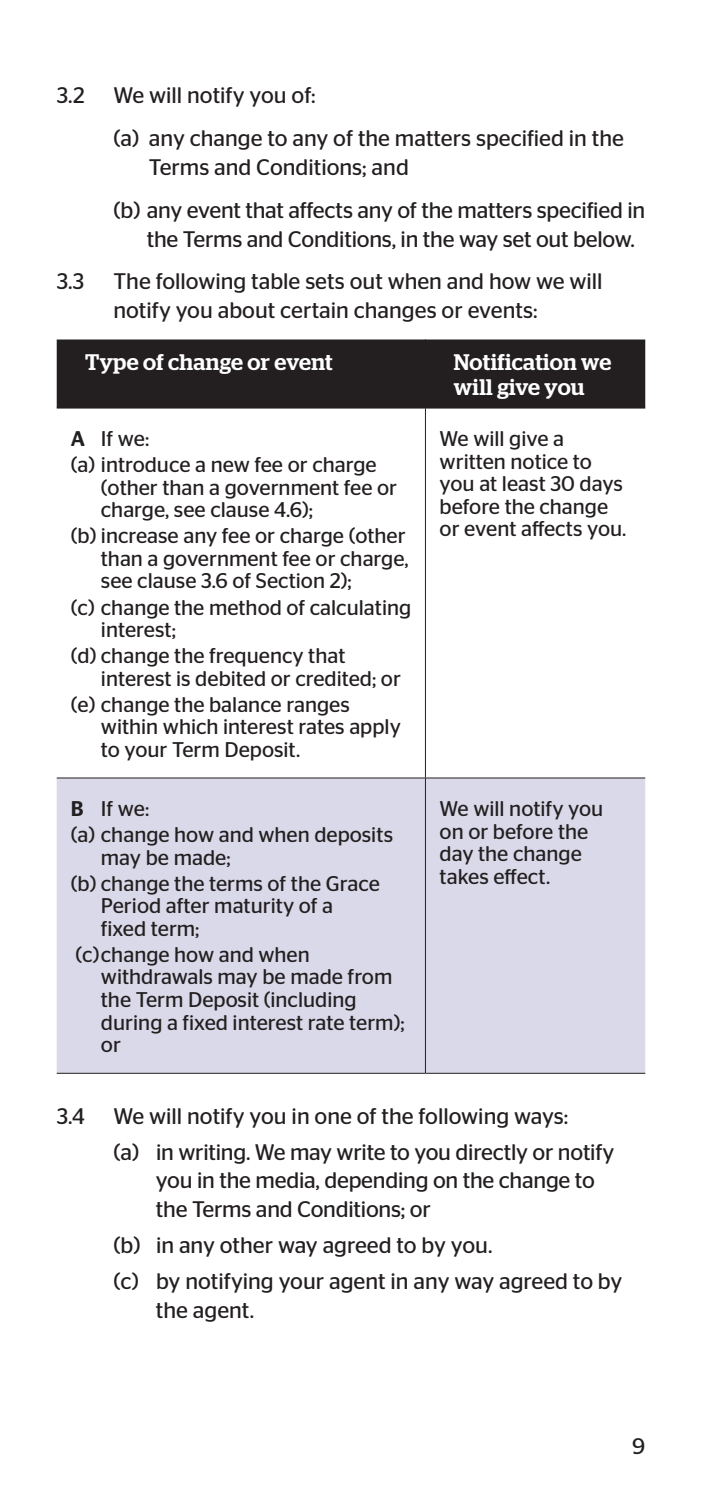
<style>
.page{position:relative;width:702px;height:1489px;background:#fff}
.page>*{position:absolute;margin:0;border:0;box-sizing:border-box;transform-origin:0 0}
.text{font:22.5px/28.8px "Stag Sans";color:#231f20}
.text_8mm_indent{font:22.5px/28.8px "Stag Sans";letter-spacing:-.01em;color:#231f20}
.text_12mm_indent{font:22.5px/28.8px "Stag Sans";color:#231f20}
.Table1_Header_9pt{font:500 22.5px/25px "Stag";letter-spacing:.01em;color:#fff}
.Table1_Body_8_5pt{font:21.25px/22.5px "Stag Sans";color:#231f20}
.s1{font-weight:500}
</style>
<div class="page">
<div style="left:57px;top:339px;width:588px;height:68px;background:#231f20"></div>
<div style="left:57px;top:778px;width:588px;height:294px;background:#dad9e9"></div>
<hr style="left:425px;top:339px;width:1px;height:69px;background:#231f20">
<hr style="left:57px;top:407px;width:368px;height:1px;background:#231f20">
<hr style="left:425px;top:407px;width:220px;height:1px;background:#231f20">
<hr style="left:425px;top:408px;width:1px;height:369px;background:#231f20">
<hr style="left:57px;top:777px;width:368px;height:1px;background:#231f20">
<hr style="left:425px;top:777px;width:220px;height:1px;background:#231f20">
<hr style="left:425px;top:778px;width:1px;height:294px;background:#231f20">
<hr style="left:57px;top:1072px;width:368px;height:1px;background:#231f20">
<hr style="left:425px;top:1072px;width:220px;height:1px;background:#231f20">
<p class="text" style="left:57px;top:81px;width:30px">3.2</p>
<p class="text" style="left:113px;top:81px;width:204px">We will notify you of:</p>
<p class="text_12mm_indent" style="left:149px;top:124px;width:476px;text-indent:-35px">(a) any change to any of the matters specified in the<br>Terms and Conditions; and</p>
<p class="text_8mm_indent" style="left:147px;top:195px;width:500px;text-indent:-33px">(b) any event that affects any of the matters specified in the Terms and Conditions, in the way set out below.</p>
<p class="text" style="left:57px;top:267px;width:29px">3.3</p>
<p class="text" style="left:113px;top:267px;width:490px">The following table sets out when and how we will notify you about certain changes or events:</p>
<p class="Table1_Header_9pt" style="left:85px;top:349px;width:249px">Type of change or event</p>
<p class="Table1_Header_9pt" style="left:454px;top:349px;width:159px">Notification we will give you</p>
<p class="Table1_Body_8_5pt" style="left:71px;top:427px;width:80px"><span class="s1">A</span> If we:</p>
<p class="Table1_Body_8_5pt" style="left:101px;top:453px;width:298px;text-indent:-30px">(a) introduce a new fee or charge (other than a government fee or charge, see clause 4.6);</p>
<p class="Table1_Body_8_5pt" style="left:101px;top:524px;width:309px;text-indent:-30px">(b) increase any fee or charge (other than a government fee or charge, see clause 3.6 of Section 2);</p>
<p class="Table1_Body_8_5pt" style="left:101px;top:595px;width:312px;text-indent:-30px">(c) change the method of calculating interest;</p>
<p class="Table1_Body_8_5pt" style="left:101px;top:644px;width:301px;text-indent:-30px">(d) change the frequency that interest is debited or credited; or</p>
<p class="Table1_Body_8_5pt" style="left:101px;top:692px;width:301px;text-indent:-30px">(e) change the balance ranges within which interest rates apply to your Term Deposit.</p>
<p class="Table1_Body_8_5pt" style="left:439px;top:427px;width:188px">We will give a written notice to you at least 30 days before the change or event affects you.</p>
<p class="Table1_Body_8_5pt" style="left:71px;top:797px;width:80px"><span class="s1">B</span> If we:</p>
<p class="Table1_Body_8_5pt" style="left:101px;top:823px;width:294px;text-indent:-30px">(a) change how and when deposits may be made;</p>
<p class="Table1_Body_8_5pt" style="left:101px;top:872px;width:280px;text-indent:-30px">(b) change the terms of the Grace<br>Period after maturity of a fixed term;</p>
<p class="Table1_Body_8_5pt" style="left:101px;top:943px;width:305px;text-indent:-25px">(c)change how and when withdrawals may be made from the Term Deposit (including during a fixed interest rate term); or</p>
<p class="Table1_Body_8_5pt" style="left:439px;top:797px;width:165px">We will notify you on or before the day the change takes effect.</p>
<p class="text" style="left:57px;top:1101px;width:30px">3.4</p>
<p class="text" style="left:113px;top:1101px;width:456px">We will notify you in one of the following ways:</p>
<p class="text" style="left:156px;top:1136px;width:460px;text-indent:-43px">(a) in writing. We may write to you directly or notify you in the media, depending on the change to the Terms and Conditions; or</p>
<p class="text" style="left:113px;top:1230px;width:380px">(b) in any other way agreed to by you.</p>
<p class="text" style="left:156px;top:1266px;width:468px;text-indent:-43px">(c) by notifying your agent in any way agreed to by the agent.</p>
<p class="text" style="left:632px;top:1431px;width:15px">9</p>
</div>
